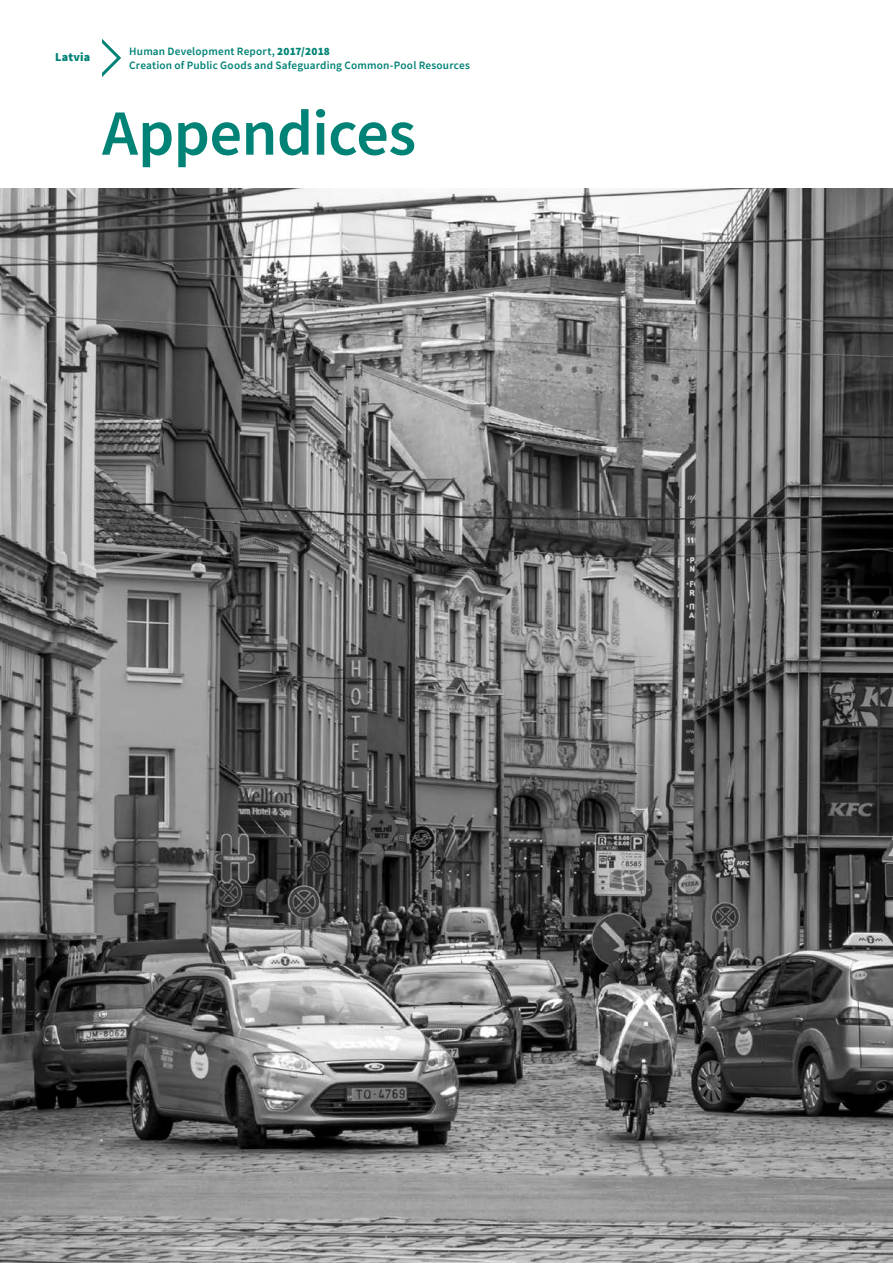
<style>
.page{position:relative;width:893px;height:1263px;background:#fff}
.page>*{position:absolute;margin:0;border:0;box-sizing:border-box;transform-origin:0 0}
.t1{font:600 64.5px "Source Sans Pro";letter-spacing:-.01em;color:#008376}
.t2{font:900 12px "Source Sans Pro";letter-spacing:.015em;color:#008376}
.t3{font:600 11.25px/13.5px "Source Sans Pro";letter-spacing:.015em;color:#008376}
.s1{font-weight:900}
</style>
<div class="page">
<svg style="left:102px;top:39px;width:19px;height:38px"></svg>
<img style="left:0;top:188px;width:893px;height:1075px">
<p class="t2" style="left:55px;top:49px;width:37px">Latvia</p>
<p class="t3" style="left:129px;top:45px;width:342px">Human Development Report, <span class="s1">2017/2018<br></span>Creation of Public Goods and Safeguarding Common-Pool Resources</p>
<h1 class="t1" style="left:102px;top:91px;width:316px">Appendices</h1>
</div>
